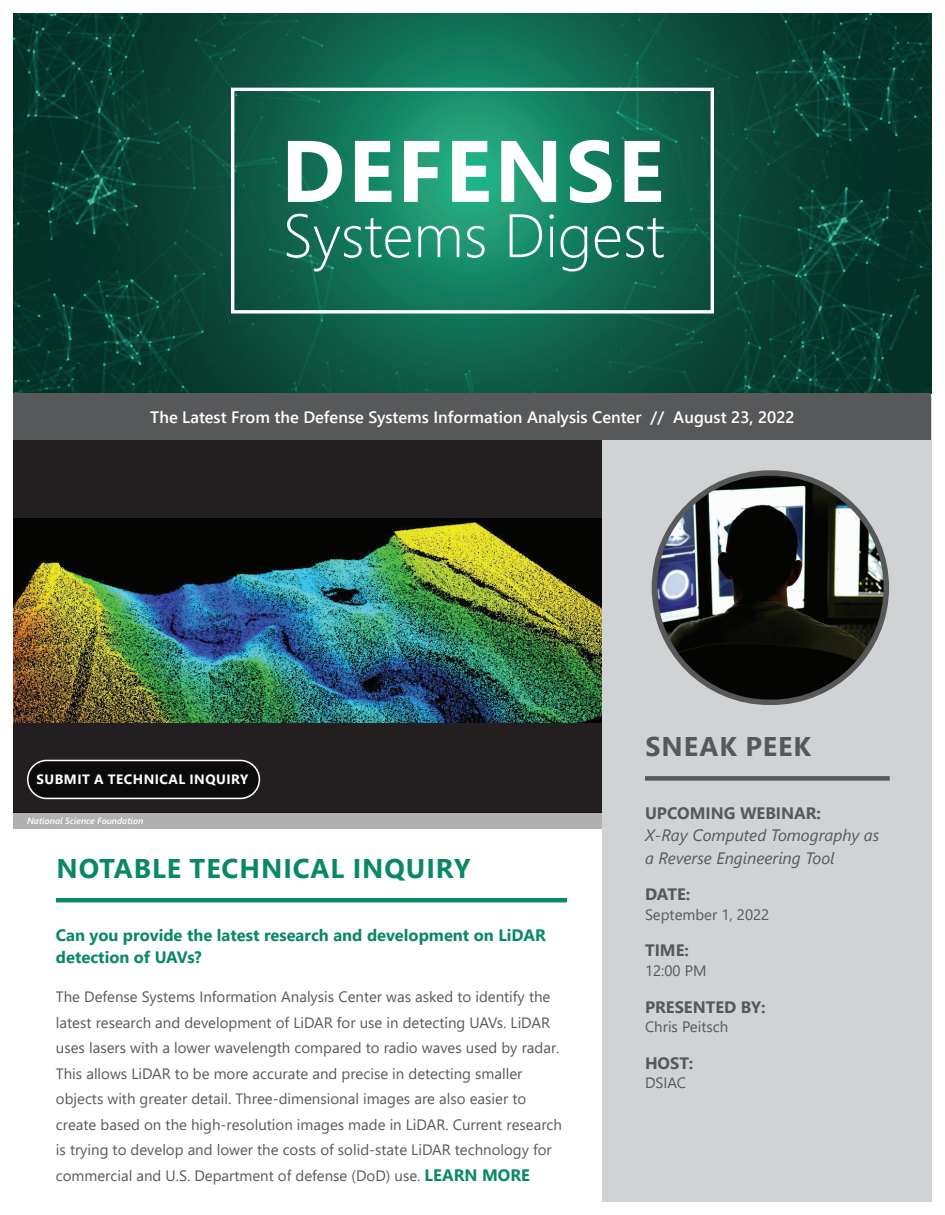
<style>
.page{position:relative;width:945px;height:1215px;background:#fff}
.page>*{position:absolute;margin:0;border:0;box-sizing:border-box;transform-origin:0 0}
.t1{font:700 87.15px "Segoe UI";letter-spacing:.03em;color:#fff}
.t2{font:300 61.05px "Segoe UI";color:#fff}
.t3{font:700 27px "Segoe UI";letter-spacing:.035em;color:#088867}
.t4{font:700 27px "Segoe UI";letter-spacing:.035em;color:#57585a}
.t5{font:600 16.5px "Segoe UI";color:#fff}
.t6{font:700 16.5px/22.5px "Segoe UI";color:#088867}
.t7{font:italic 16.5px/22.5px "Segoe UI";color:#57585a}
.t8{font:700 16.5px "Segoe UI";color:#57585a}
.t9{font:15px/25.5px "Segoe UI";color:#57585a}
.t10{font:700 13.5px "Segoe UI";letter-spacing:.035em;color:#fff}
.t11{font:italic 600 9px "Segoe UI";color:#fff}
.s1{font-weight:700;font-size:16.5px;color:#088867}
</style>
<div class="page">
<img style="left:14px;top:14px;width:918px;height:380px">
<div style="left:14px;top:440px;width:588px;height:373px;background:#231f20"></div>
<img style="left:14px;top:518px;width:588px;height:204px">
<div style="left:28px;top:760px;width:231px;height:38px;background:#0c0b0c;border-radius:19px"></div>
<div style="left:27px;top:760px;width:233px;height:39px;border:2px solid #fff;border-radius:19px"></div>
<div style="left:602px;top:397px;width:330px;height:805px;background:#d1d2d4"></div>
<hr style="left:56px;top:898px;width:511px;height:4px;background:#088867">
<div style="left:14px;top:394px;width:918px;height:46px;background:#57585a"></div>
<div style="left:645px;top:776px;width:245px;height:5px;background:#57585a"></div>
<img style="left:654px;top:473px;width:232px;height:229px;border-radius:115px">
<div style="left:652px;top:470px;width:237px;height:235px;border:5px solid #57585a;border-radius:115px"></div>
<div style="left:14px;top:813px;width:588px;height:16px;background:#aeb0b2"></div>
<div style="left:231px;top:88px;width:483px;height:226px;border:3px solid #fff"></div>
<h1 class="t1" style="left:281px;top:89px;width:384px">DEFENSE</h1>
<h2 class="t2" style="left:283px;top:178px;width:384px">Systems Digest</h2>
<p class="t5" style="left:150px;top:401px;width:646px">The Latest From the Defense Systems Information Analysis Center // August 23, 2022</p>
<p class="t10" style="left:37px;top:767px;width:213px">SUBMIT A TECHNICAL INQUIRY</p>
<p class="t11" style="left:27px;top:812px;width:118px">National Science Foundation</p>
<h3 class="t3" style="left:56px;top:843px;width:416px">NOTABLE TECHNICAL INQUIRY</h3>
<p class="t6" style="left:56px;top:922px;width:492px">Can you provide the latest research and development on LiDAR detection of UAVs?</p>
<p class="t9" style="left:56px;top:983px;width:508px">The Defense Systems Information Analysis Center was asked to identify the latest research and development of LiDAR for use in detecting UAVs. LiDAR uses lasers with a lower wavelength compared to radio waves used by radar.<br>This allows LiDAR to be more accurate and precise in detecting smaller objects with greater detail. Three-dimensional images are also easier to create based on the high-resolution images made in LiDAR. Current research is trying to develop and lower the costs of solid-state LiDAR technology for commercial and U.S. Department of defense (DoD) use. <span class="s1">LEARN MORE</span></p>
<h3 class="t4" style="left:645px;top:721px;width:167px">SNEAK PEEK</h3>
<p class="t8" style="left:645px;top:797px;width:178px">UPCOMING WEBINAR:</p>
<p class="t7" style="left:645px;top:822px;width:236px">X-Ray Computed Tomography as a Reverse Engineering Tool</p>
<p class="t8" style="left:645px;top:879px;width:47px">DATE:</p>
<p class="t9" style="left:645px;top:901px;width:126px">September 1, 2022</p>
<p class="t8" style="left:645px;top:935px;width:45px">TIME:</p>
<p class="t9" style="left:645px;top:957px;width:63px">12:00 PM</p>
<p class="t8" style="left:645px;top:991px;width:122px">PRESENTED BY:</p>
<p class="t9" style="left:645px;top:1013px;width:85px">Chris Peitsch</p>
<p class="t8" style="left:645px;top:1047px;width:50px">HOST:</p>
<p class="t9" style="left:645px;top:1069px;width:43px">DSIAC</p>
</div>
